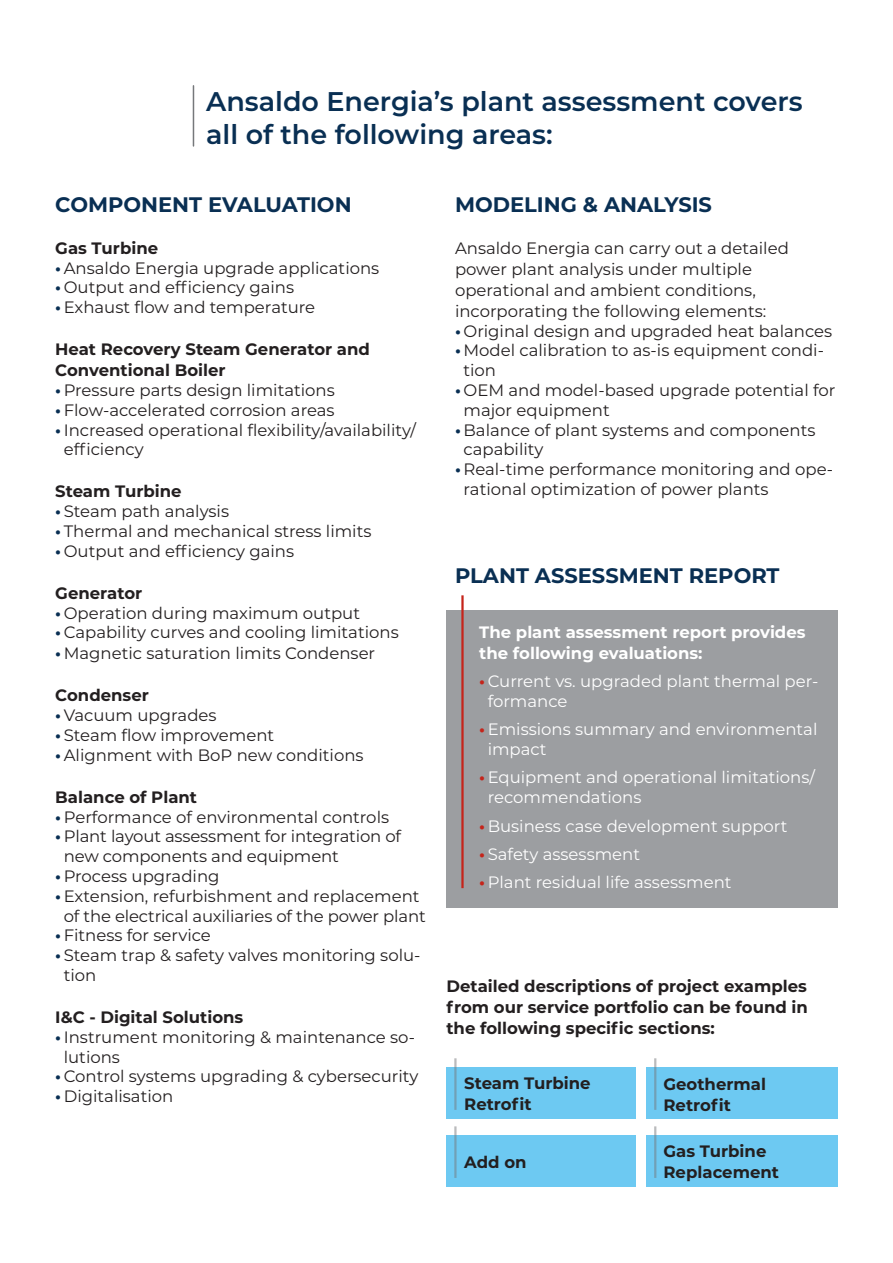
<style>
.page{position:relative;width:893px;height:1263px;background:#fff}
.page>*{position:absolute;margin:0;border:0;box-sizing:border-box;transform-origin:0 0}
.t1{font:600 27px/32.4px "Montserrat";color:#092f53}
.t2{font:700 21px "Montserrat";color:#092f53}
.t3{font:16.5px/19.8px "Montserrat";color:#231f20}
.t4{font:700 16.5px/21px "Montserrat";color:#231f20}
.t5{font:16.5px/19.8px "Montserrat";color:#fff}
.t6{font:700 16.5px/21px "Montserrat";color:#fff}
.s1{font-weight:700;color:#092f53}
.s2{font-weight:700;color:#c5241a}
</style>
<div class="page">
<hr style="left:193px;top:86px;width:1px;height:60px;background:#76787b">
<div style="left:446px;top:1067px;width:190px;height:51px;background:#6dc9f2"></div>
<div style="left:446px;top:1135px;width:190px;height:51px;background:#6dc9f2"></div>
<div style="left:646px;top:1067px;width:192px;height:51px;background:#6dc9f2"></div>
<div style="left:646px;top:1135px;width:192px;height:51px;background:#6dc9f2"></div>
<hr style="left:454px;top:1058px;width:3px;height:52px;background:#76787b">
<hr style="left:454px;top:1126px;width:3px;height:52px;background:#76787b">
<hr style="left:654px;top:1058px;width:2px;height:52px;background:#76787b">
<hr style="left:654px;top:1126px;width:2px;height:52px;background:#76787b">
<div style="left:446px;top:610px;width:392px;height:297px;background:#9c9ea1"></div>
<hr style="left:461px;top:595px;width:3px;height:293px;background:#c5241a">
<h1 class="t1" style="left:206px;top:84px;width:598px">Ansaldo Energia’s plant assessment covers all of the following areas:</h1>
<p class="t2" style="left:55px;top:189px;width:298px">COMPONENT EVALUATION</p>
<p class="t4" style="left:55px;top:236px;width:104px">Gas Turbine</p>
<p class="t3" style="left:55px;top:257px;width:326px"><span class="s1">•</span> Ansaldo Energia upgrade applications</p>
<p class="t3" style="left:55px;top:277px;width:240px"><span class="s1">•</span> Output and efficiency gains</p>
<p class="t3" style="left:55px;top:297px;width:261px"><span class="s1">•</span> Exhaust flow and temperature</p>
<p class="t4" style="left:55px;top:338px;width:316px">Heat Recovery Steam Generator and<br>Conventional Boiler</p>
<p class="t3" style="left:55px;top:380px;width:281px"><span class="s1">•</span> Pressure parts design limitations</p>
<p class="t3" style="left:55px;top:399px;width:281px"><span class="s1">•</span> Flow-accelerated corrosion areas</p>
<p class="t3" style="left:64px;top:419px;width:354px;text-indent:-8px"><span class="s1">•</span> Increased operational flexibility/availability/ efficiency</p>
<p class="t4" style="left:55px;top:480px;width:128px">Steam Turbine</p>
<p class="t3" style="left:55px;top:501px;width:175px"><span class="s1">•</span> Steam path analysis</p>
<p class="t3" style="left:55px;top:521px;width:318px"><span class="s1">•</span> Thermal and mechanical stress limits</p>
<p class="t3" style="left:55px;top:540px;width:240px"><span class="s1">•</span> Output and efficiency gains</p>
<p class="t4" style="left:55px;top:581px;width:89px">Generator</p>
<p class="t3" style="left:55px;top:602px;width:306px"><span class="s1">•</span> Operation during maximum output</p>
<p class="t3" style="left:55px;top:622px;width:345px"><span class="s1">•</span> Capability curves and cooling limitations</p>
<p class="t3" style="left:55px;top:643px;width:321px"><span class="s1">•</span> Magnetic saturation limits Condenser</p>
<p class="t4" style="left:55px;top:684px;width:95px">Condenser</p>
<p class="t3" style="left:55px;top:705px;width:163px"><span class="s1">•</span> Vacuum upgrades</p>
<p class="t3" style="left:55px;top:725px;width:220px"><span class="s1">•</span> Steam flow improvement</p>
<p class="t3" style="left:55px;top:744px;width:310px"><span class="s1">•</span> Alignment with BoP new conditions</p>
<p class="t4" style="left:55px;top:785px;width:143px">Balance of Plant</p>
<p class="t3" style="left:55px;top:806px;width:335px"><span class="s1">•</span> Performance of environmental controls</p>
<p class="t3" style="left:64px;top:826px;width:339px;text-indent:-8px"><span class="s1">•</span> Plant layout assessment for integration of new components and equipment</p>
<p class="t3" style="left:55px;top:866px;width:166px"><span class="s1">•</span> Process upgrading</p>
<p class="t3" style="left:55px;top:885px;width:372px;text-align:center"><span class="s1">•</span> Extension, refurbishment and replacement of the electrical auxiliaries of the power plant</p>
<p class="t3" style="left:55px;top:925px;width:157px"><span class="s1">•</span> Fitness for service</p>
<p class="t3" style="left:64px;top:945px;width:358px;text-indent:-8px"><span class="s1">•</span> Steam trap &amp; safety valves monitoring solu&shy;tion</p>
<p class="t4" style="left:55px;top:1006px;width:190px">I&amp;C - Digital Solutions</p>
<p class="t3" style="left:64px;top:1026px;width:353px;text-indent:-8px"><span class="s1">•</span> Instrument monitoring &amp; maintenance so&shy;lutions</p>
<p class="t3" style="left:55px;top:1066px;width:365px"><span class="s1">•</span> Control systems upgrading &amp; cybersecurity</p>
<p class="t3" style="left:55px;top:1086px;width:120px"><span class="s1">•</span> Digitalisation</p>
<p class="t2" style="left:455px;top:189px;width:258px">MODELING &amp; ANALYSIS</p>
<p class="t3" style="left:455px;top:237px;width:335px;line-height:21px">Ansaldo Energia can carry out a detailed power plant analysis under multiple operational and ambient conditions, incorporating the following elements:</p>
<p class="t3" style="left:455px;top:320px;width:379px"><span class="s1">•</span> Original design and upgraded heat balances</p>
<p class="t3" style="left:463px;top:340px;width:362px;text-indent:-8px"><span class="s1">•</span> Model calibration to as-is equipment condi&shy;tion</p>
<p class="t3" style="left:463px;top:380px;width:374px;text-indent:-8px"><span class="s1">•</span> OEM and model-based upgrade potential for major equipment</p>
<p class="t3" style="left:463px;top:419px;width:353px;text-indent:-8px"><span class="s1">•</span> Balance of plant systems and components capability</p>
<p class="t3" style="left:463px;top:459px;width:371px;text-indent:-8px"><span class="s1">•</span> Real-time performance monitoring and ope&shy;rational optimization of power plants</p>
<p class="t2" style="left:455px;top:560px;width:326px">PLANT ASSESSMENT REPORT</p>
<p class="t6" style="left:479px;top:621px;width:328px">The plant assessment report provides the following evaluations:</p>
<p class="t5" style="left:488px;top:671px;width:332px;text-indent:-8px"><span class="s2">•</span> Current vs. upgraded plant thermal per&shy;formance</p>
<p class="t5" style="left:488px;top:719px;width:331px;text-indent:-8px"><span class="s2">•</span> Emissions summary and environmental impact</p>
<p class="t5" style="left:488px;top:767px;width:329px;text-indent:-8px"><span class="s2">•</span> Equipment and operational limitations/ recommendations</p>
<p class="t5" style="left:479px;top:815px;width:310px"><span class="s2">•</span> Business case development support</p>
<p class="t5" style="left:479px;top:843px;width:162px"><span class="s2">•</span> Safety assessment</p>
<p class="t5" style="left:479px;top:872px;width:254px"><span class="s2">•</span> Plant residual life assessment</p>
<p class="t4" style="left:446px;top:975px;width:363px;text-align:justify">Detailed descriptions of project examples from our service portfolio can be found in the following specific sections:</p>
<p class="t4" style="left:464px;top:1072px;width:128px">Steam Turbine<br>Retrofit</p>
<p class="t4" style="left:464px;top:1151px;width:64px">Add on</p>
<p class="t4" style="left:663px;top:1073px;width:104px">Geothermal<br>Retrofit</p>
<p class="t4" style="left:663px;top:1140px;width:117px">Gas Turbine<br>Replacement</p>
</div>
